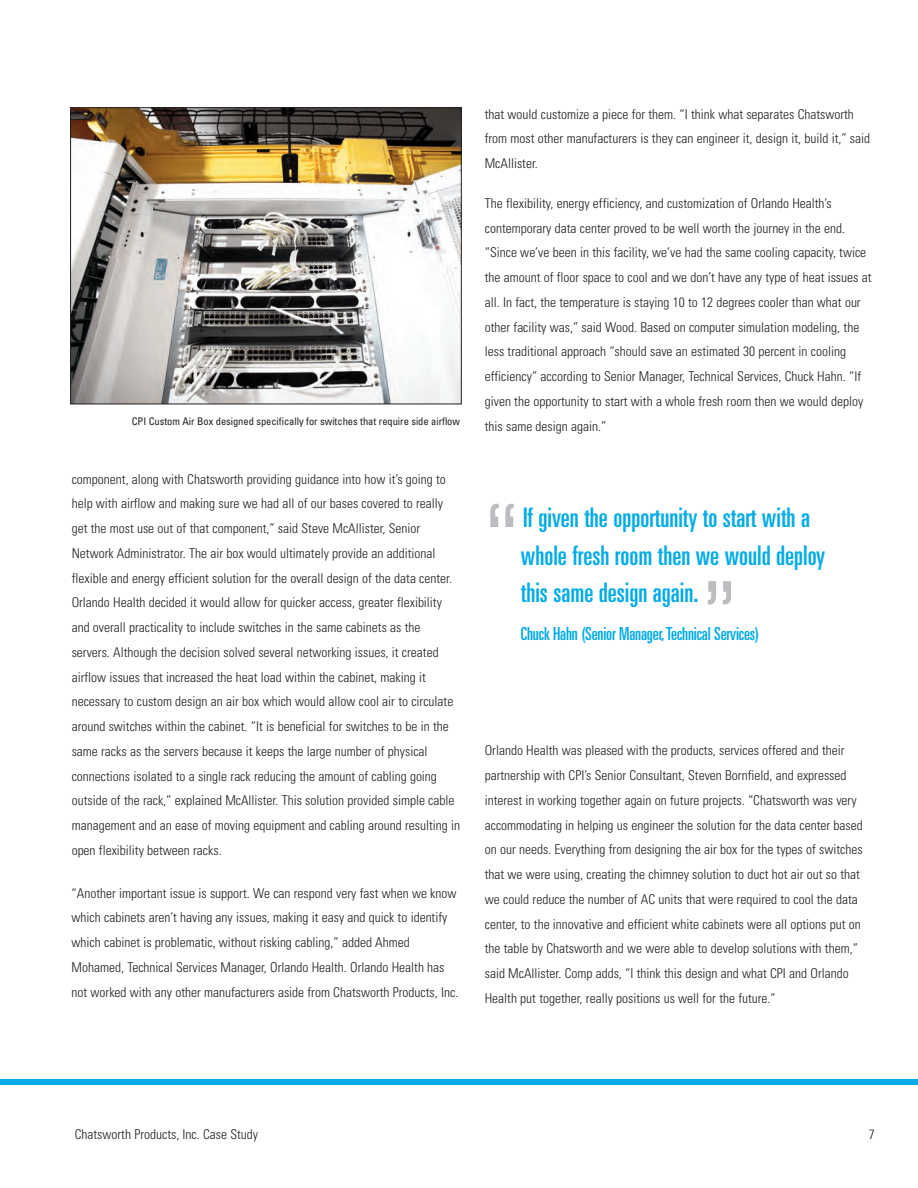
<style>
.page{position:relative;width:918px;height:1188px;background:#fff}
.page>*{position:absolute;margin:0;border:0;box-sizing:border-box;transform-origin:0 0}
.t1{font:ultra-condensed 27px/37.5px "Univers LT Std";color:#00abe7}
.t2{font:ultra-condensed 18px "Univers LT Std";letter-spacing:-.01em;color:#00abe7}
.t3{font:300 condensed 13.5px/24.8px "Univers LT Std";color:#231f20}
.t4{font:condensed 10.5px "Univers LT Std";letter-spacing:-.005em;color:#231f20}
</style>
<div class="page">
<div style="left:0;top:1079px;width:918px;height:6px;background:#00abe7"></div>
<img style="left:72px;top:109px;width:388px;height:293px">
<div style="left:70px;top:107px;width:392px;height:297px;border:1px solid #231f20"></div>
<svg style="left:490px;top:504px;width:24px;height:23px"></svg>
<svg style="left:708px;top:581px;width:23px;height:24px"></svg>
<p class="t4" style="left:132px;top:417px;width:330px">CPI Custom Air Box designed specifically for switches that require side airflow</p>
<p class="t3" style="left:72px;top:468px;width:390px">component, along with Chatsworth providing guidance into how it’s going to help with airflow and making sure we had all of our bases covered to really get the most use out of that component,” said Steve McAllister, Senior Network Administrator. The air box would ultimately provide an additional flexible and energy efficient solution for the overall design of the data center.<br>Orlando Health decided it would allow for quicker access, greater flexibility and overall practicality to include switches in the same cabinets as the servers. Although the decision solved several networking issues, it created airflow issues that increased the heat load within the cabinet, making it necessary to custom design an air box which would allow cool air to circulate around switches within the cabinet. “It is beneficial for switches to be in the same racks as the servers because it keeps the large number of physical connections isolated to a single rack reducing the amount of cabling going outside of the rack,” explained McAllister. This solution provided simple cable management and an ease of moving equipment and cabling around resulting in open flexibility between racks.</p>
<p class="t3" style="left:72px;top:882px;width:388px">“Another important issue is support. We can respond very fast when we know which cabinets aren’t having any issues, making it easy and quick to identify which cabinet is problematic, without risking cabling,” added Ahmed Mohamed, Technical Services Manager, Orlando Health. Orlando Health has not worked with any other manufacturers aside from Chatsworth Products, Inc.</p>
<p class="t3" style="left:485px;top:103px;width:387px">that would customize a piece for them. “I think what separates Chatsworth from most other manufacturers is they can engineer it, design it, build it,” said<br>McAllister.</p>
<p class="t3" style="left:485px;top:192px;width:388px">The flexibility, energy efficiency, and customization of Orlando Health’s contemporary data center proved to be well worth the journey in the end. “Since we’ve been in this facility, we’ve had the same cooling capacity, twice the amount of floor space to cool and we don’t have any type of heat issues at all. In fact, the temperature is staying 10 to 12 degrees cooler than what our other facility was,” said Wood. Based on computer simulation modeling, the less traditional approach “should save an estimated 30 percent in cooling efficiency” according to Senior Manager, Technical Services, Chuck Hahn. “If given the opportunity to start with a whole fresh room then we would deploy this same design again.”</p>
<h1 class="t1" style="left:521px;top:501px;width:306px">If given the opportunity to start with a whole fresh room then we would deploy this same design again.</h1>
<h2 class="t2" style="left:521px;top:627px;width:240px">Chuck Hahn (Senior Manager, Technical Services)</h2>
<p class="t3" style="left:485px;top:739px;width:380px">Orlando Health was pleased with the products, services offered and their partnership with CPI’s Senior Consultant, Steven Bornfield, and expressed interest in working together again on future projects. “Chatsworth was very accommodating in helping us engineer the solution for the data center based on our needs. Everything from designing the air box for the types of switches that we were using, creating the chimney solution to duct hot air out so that we could reduce the number of AC units that were required to cool the data center, to the innovative and efficient white cabinets were all options put on the table by Chatsworth and we were able to develop solutions with them,” said McAllister. Comp adds, “I think this design and what CPI and Orlando Health put together, really positions us well for the future.”</p>
<p class="t3" style="left:75px;top:1123px;width:185px">Chatsworth Products, Inc. Case Study</p>
<p class="t3" style="left:869px;top:1123px;width:7px">7</p>
</div>
